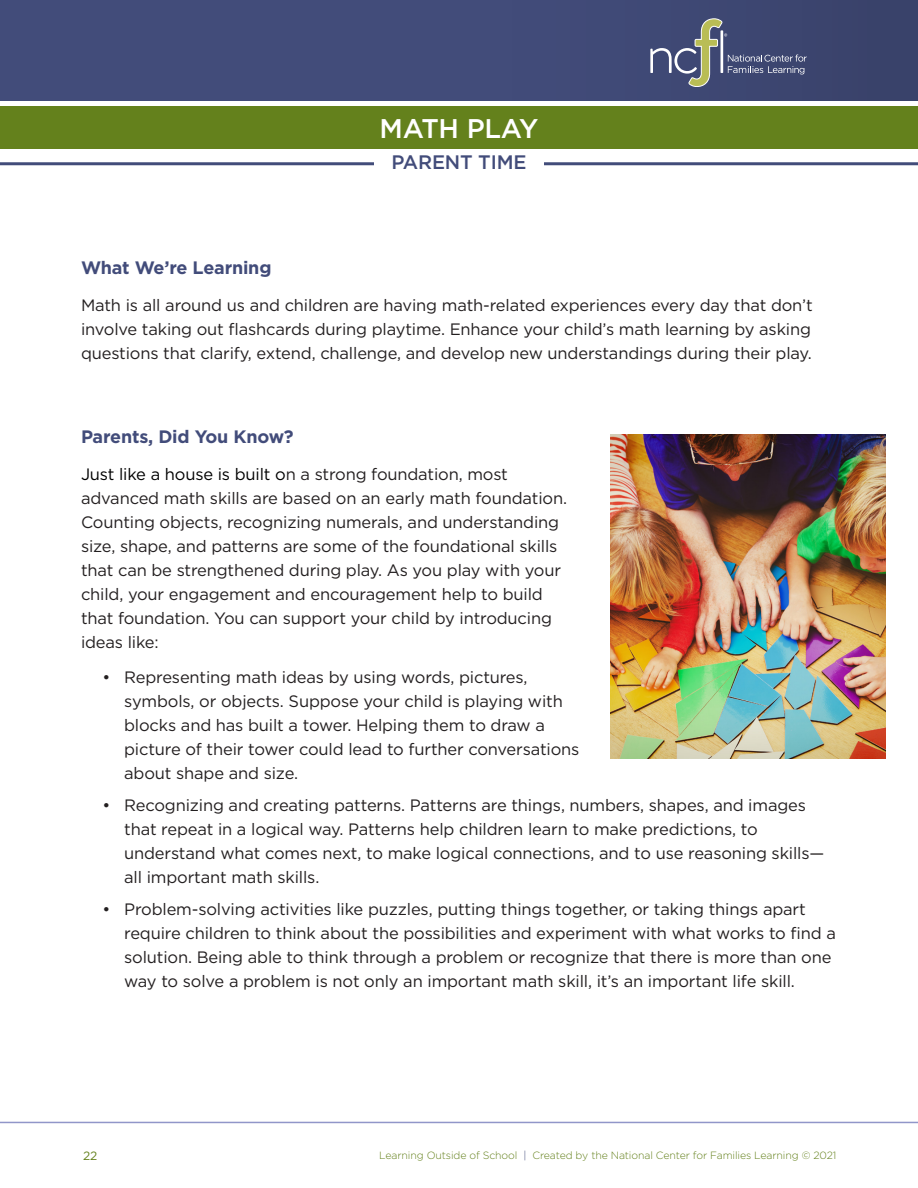
<style>
.page{position:relative;width:918px;height:1188px;background:#fff}
.page>*{position:absolute;margin:0;border:0;box-sizing:border-box;transform-origin:0 0}
.Head{font:500 27px "Gotham";letter-spacing:-.01em;color:#fff}
.Head-2{font:500 19.5px "Gotham";letter-spacing:-.01em;color:#424c7a}
.Subhead{font:700 18px "Gotham";letter-spacing:-.01em;color:#424c7a}
.Body{font:16.5px/24px "Gotham";letter-spacing:-.01em;color:#231f20}
.t1{font:12px "Gotham";color:#64811c}
.t2{font:300 10.5px "Gotham";letter-spacing:-.01em;color:#64811c}
.s1{color:#000}
.s2{color:#424c7a}
</style>
<div class="page">
<hr style="left:0;top:1122px;width:918px;height:1px;background:#9196c9">
<div style="left:0;top:0;width:918px;height:101px;background:#424c7a"></div>
<div style="left:0;top:106px;width:918px;height:43px;background:#64811c"></div>
<img style="left:610px;top:434px;width:276px;height:324px">
<hr style="left:0;top:162px;width:918px;height:3px;background:#424c7a">
<div style="left:374px;top:154px;width:170px;height:19px;background:#fff"></div>
<div style="left:326px;top:0;width:592px;height:101px;background:linear-gradient(to right,#444e7e,#3a436b)"></div>
<svg style="left:650px;top:18px;width:157px;height:69px"></svg>
<p class="Head" style="left:380px;top:111px;width:160px">MATH PLAY</p>
<p class="Head-2" style="left:392px;top:150px;width:136px">PARENT TIME</p>
<p class="Subhead" style="left:81px;top:255px;width:192px">What We’re Learning</p>
<p class="Body" style="left:81px;top:293px;width:733px;text-align:justify">Math is all around us and children are having math-related experiences every day that don’t involve taking out flashcards during playtime. Enhance your child’s math learning by asking questions that clarify, extend, challenge, and develop new understandings during their play.</p>
<p class="Subhead" style="left:81px;top:424px;width:214px">Parents, Did You Know?</p>
<p class="Body" style="left:81px;top:462px;width:488px"><span class="s1">Just like a house is built o</span>n a strong foundation, most advanced math skills are based on an early math foundation.<br>Counting objects, recognizing numerals, and understanding size, shape, and patterns are some of the foundational skills that can be strengthened during play. As you play with your child, your engagement and encouragement help to build that foundation. You can support your child by introducing ideas like:</p>
<p class="Body" style="left:124px;top:665px;width:457px;text-indent:-22px">• Representing math ideas by using words, pictures, symbols, or objects. Suppose your child is playing with blocks and has built a tower. Helping them to draw a picture of their tower could lead to further conversations about shape and size.</p>
<p class="Body" style="left:124px;top:793px;width:702px;text-indent:-22px">• Recognizing and creating patterns. Patterns are things, numbers, shapes, and images that repeat in a logical way. Patterns help children learn to make predictions, to understand what comes next, to make logical connections, and to use reasoning skills— all important math skills.</p>
<p class="Body" style="left:124px;top:897px;width:713px;text-indent:-22px">• Problem-solving activities like puzzles, putting things together, or taking things apart require children to think about the possibilities and experiment with what works to find a solution. Being able to think through a problem or recognize that there is more than one way to solve a problem is not only an important math skill, it’s an important life skill.</p>
<p class="t1" style="left:83px;top:1148px;width:16px">22</p>
<p class="t2" style="left:379px;top:1148px;width:458px">Learning Outside of School <span class="s2">|</span> Created by the National Center for Families Learning © 2021</p>
</div>
